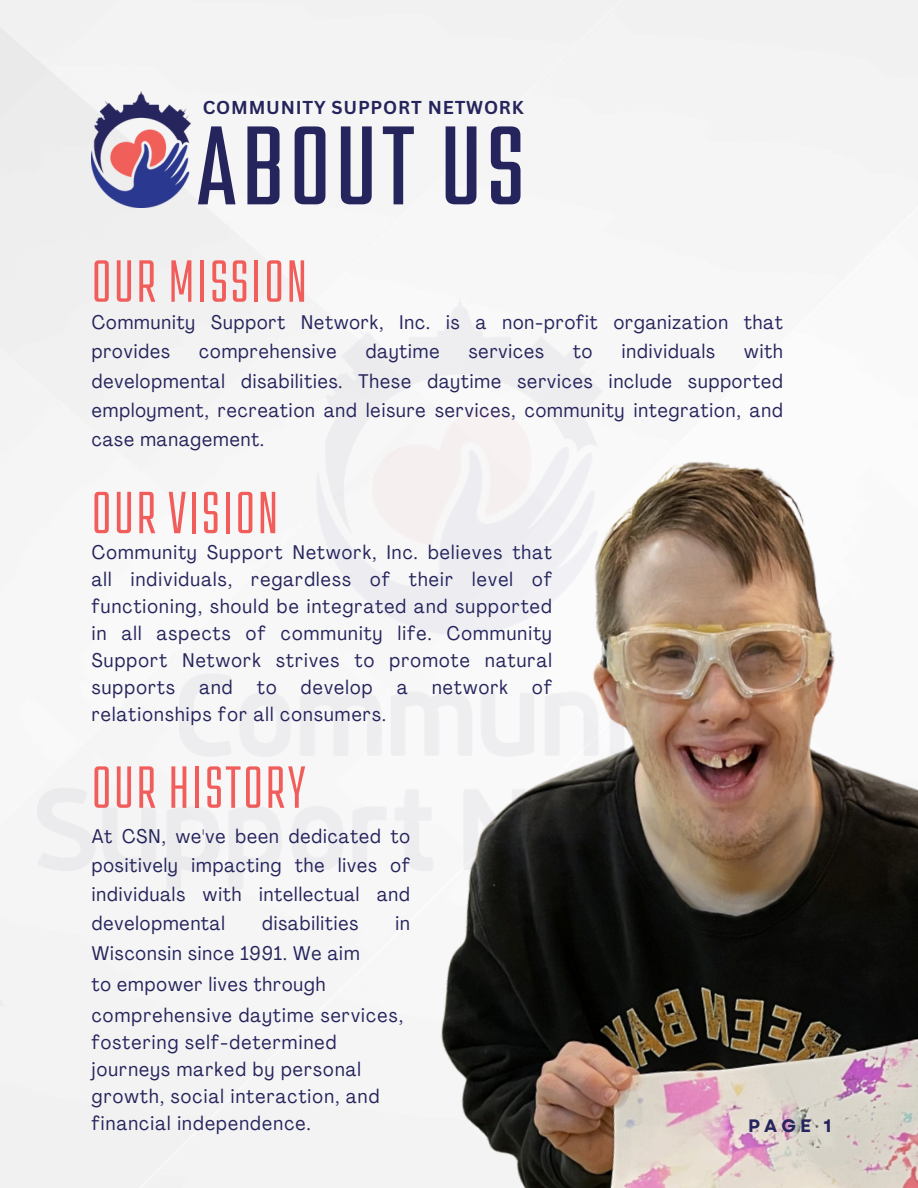
<style>
.page{position:relative;width:918px;height:1188px;background:#f3f3f3}
.page>*{position:absolute;margin:0;border:0;box-sizing:border-box;transform-origin:0 0}
.t1{font:100.5px "Kief Tek Medium Tall";letter-spacing:.055em;color:#25245c}
.t2{font:54px "Kief Tek Regular Tall";letter-spacing:.045em;color:#f15d5a}
.t3{font:condensed 19.5px/27px "Agrandir";letter-spacing:.05em;color:#25245c;text-align:justify}
.t4{font:700 18.15px "Canva Sans";letter-spacing:.045em;color:#25245c}
.t5{font:700 18px "Garet";color:#25245c}
</style>
<div class="page">
<img style="left:351px;top:375px;width:567px;height:813px">
<img style="left:92px;top:92px;width:99px;height:115px">
<img style="left:37px;top:298px;width:844px;height:592px">
<h4 class="t4" style="left:203px;top:94px;width:323px">COMMUNITY SUPPORT NETWORK</h4>
<p class="t1" style="left:197px;top:129px;width:329px">ABOUT US</p>
<p class="t2" style="left:92px;top:261px;width:217px">OUR MISSION</p>
<p class="t3" style="left:92px;top:310px;width:692px;line-height:29.2px">Community Support Network, Inc. is a non-profit organization that provides</p>
<p class="t3" style="left:92px;top:339px;width:692px;line-height:29.2px;text-indent:653px">with developmental disabilities. These daytime services include supported employment, recreation and leisure services, community integration, and case management.</p>
<p class="t3" style="left:199px;top:340px;width:139px">comprehensive</p>
<p class="t3" style="left:366px;top:340px;width:75px">daytime</p>
<p class="t3" style="left:469px;top:340px;width:77px">services</p>
<p class="t3" style="left:573px;top:340px;width:21px">to</p>
<p class="t3" style="left:622px;top:340px;width:95px">individuals</p>
<h1 class="t2" style="left:92px;top:493px;width:188px">OUR VISION</h1>
<h2 class="t3" style="left:92px;top:540px;width:462px">Community Support Network, Inc. believes that all individuals, regardless of their level of functioning, should be integrated and supported in all aspects of community life. Community Support Network strives to promote natural supports</h2>
<h2 class="t3" style="left:199px;top:675px;width:35px">and</h2>
<h2 class="t3" style="left:257px;top:675px;width:21px">to</h2>
<h2 class="t3" style="left:301px;top:675px;width:73px">develop</h2>
<h2 class="t3" style="left:397px;top:675px;width:12px">a</h2>
<h2 class="t3" style="left:432px;top:675px;width:77px">network</h2>
<h2 class="t3" style="left:532px;top:675px;width:21px">of</h2>
<h2 class="t3" style="left:92px;top:702px;width:296px">relationships for all consumers.</h2>
<h4 class="t2" style="left:92px;top:767px;width:215px">OUR HISTORY</h4>
<h2 class="t3" style="left:92px;top:823px;width:320px;line-height:29.2px">At CSN, we've been dedicated to positively impacting the lives of individuals with intellectual and developmental</h2>
<h2 class="t3" style="left:262px;top:912px;width:98px">disabilities</h2>
<h2 class="t3" style="left:396px;top:912px;width:16px">in</h2>
<h2 class="t3" style="left:92px;top:941px;width:269px">Wisconsin since 1991. We aim</h2>
<h4 class="t3" style="left:92px;top:972px;width:235px">to empower lives through</h4>
<h2 class="t3" style="left:92px;top:1003px;width:313px;text-align:left">comprehensive daytime services, fostering self-determined journeys marked by personal growth, social interaction, and financial independence.</h2>
<p class="t5" style="left:748px;top:1113px;width:85px">PAGE 1</p>
</div>
